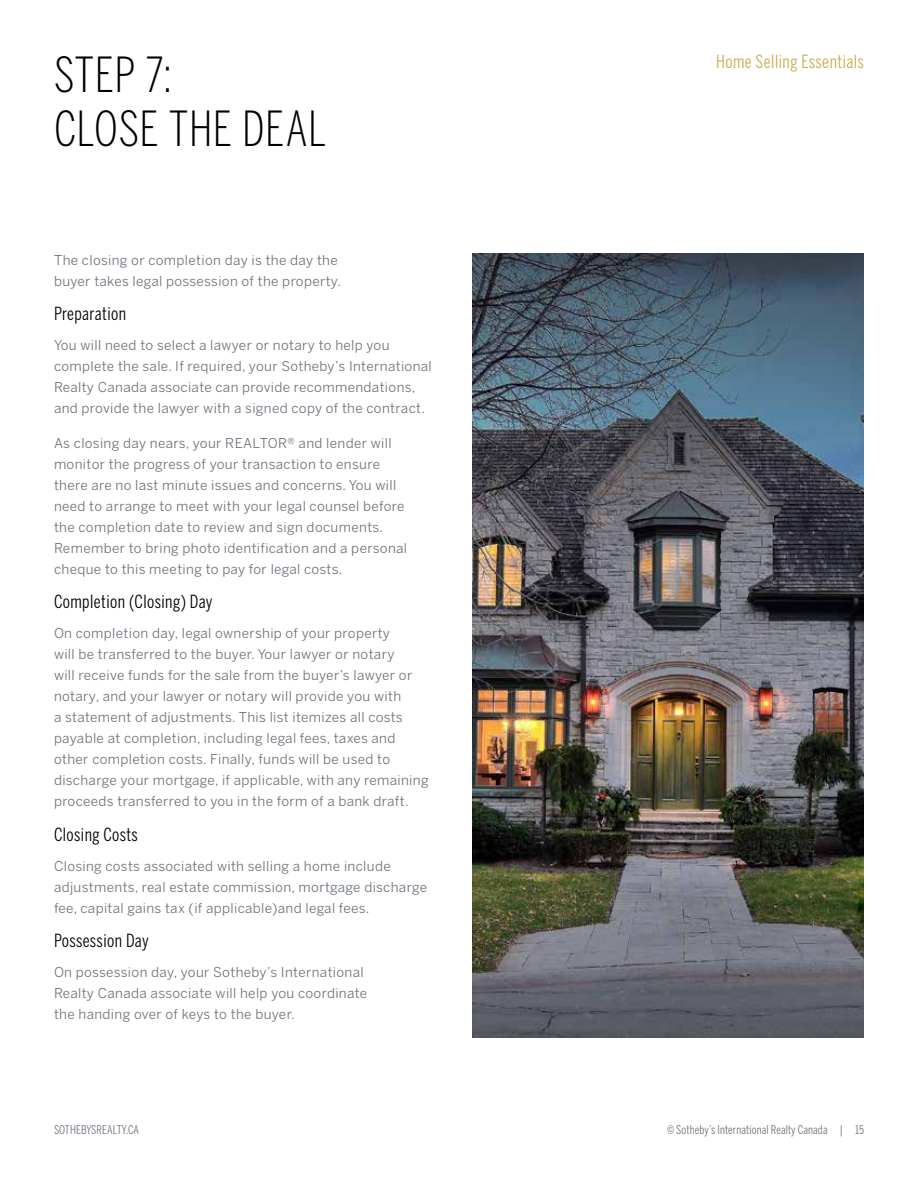
<style>
.page{position:relative;width:918px;height:1188px;background:#fff}
.page>*{position:absolute;margin:0;border:0;box-sizing:border-box;transform-origin:0 0}
.t1{font:300 48px/54px "Benton Sans Compressed";letter-spacing:.015em;color:#000}
.t2{font:18px "Benton Sans Compressed";letter-spacing:.025em;color:#000}
.t3{font:18px "Benton Sans Compressed";letter-spacing:.025em;color:#c9aa4a}
.t4{font:13.5px/21px "Benton Sans";letter-spacing:.025em;color:#6a737b}
.t5{font:12px "Benton Sans Compressed";letter-spacing:.01em;color:#6a737b}
</style>
<div class="page">
<img style="left:472px;top:254px;width:392px;height:783px">
<h1 class="t1" style="left:54px;top:47px;width:274px">STEP 7:<br>CLOSE THE DEAL</h1>
<p class="t4" style="left:54px;top:249px;width:289px">The closing or completion day is the day the buyer takes legal possession of the property.</p>
<h2 class="t2" style="left:54px;top:303px;width:74px">Preparation</h2>
<p class="t4" style="left:54px;top:335px;width:379px">You will need to select a lawyer or notary to help you complete the sale. If required, your Sotheby’s International Realty Canada associate can provide recommendations, and provide the lawyer with a signed copy of the contract.</p>
<p class="t4" style="left:54px;top:432px;width:355px">As closing day nears, your REALTOR® and lender will monitor the progress of your transaction to ensure there are no last minute issues and concerns. You will need to arrange to meet with your legal counsel before the completion date to review and sign documents.<br>Remember to bring photo identification and a personal cheque to this meeting to pay for legal costs.</p>
<h2 class="t2" style="left:54px;top:591px;width:160px">Completion (Closing) Day</h2>
<p class="t4" style="left:54px;top:623px;width:376px">On completion day, legal ownership of your property<br>will be transferred to the buyer. Your lawyer or notary<br>will receive funds for the sale from the buyer’s lawyer or notary, and your lawyer or notary will provide you with<br>a statement of adjustments. This list itemizes all costs payable at completion, including legal fees, taxes and other completion costs. Finally, funds will be used to discharge your mortgage, if applicable, with any remaining proceeds transferred to you in the form of a bank draft.</p>
<h2 class="t2" style="left:54px;top:823px;width:85px">Closing Costs</h2>
<p class="t4" style="left:54px;top:855px;width:375px">Closing costs associated with selling a home include adjustments, real estate commission, mortgage discharge fee, capital gains tax (if applicable)and legal fees.</p>
<h2 class="t2" style="left:54px;top:930px;width:96px">Possession Day</h2>
<p class="t4" style="left:54px;top:962px;width:315px">On possession day, your Sotheby’s International<br>Realty Canada associate will help you coordinate the handing over of keys to the buyer.</p>
<h2 class="t3" style="left:716px;top:51px;width:149px">Home Selling Essentials</h2>
<p class="t5" style="left:54px;top:1122px;width:87px">SOTHEBYSREALTY.CA</p>
<p class="t5" style="left:667px;top:1122px;width:198px">© Sotheby’s International Realty Canada | 15</p>
</div>
